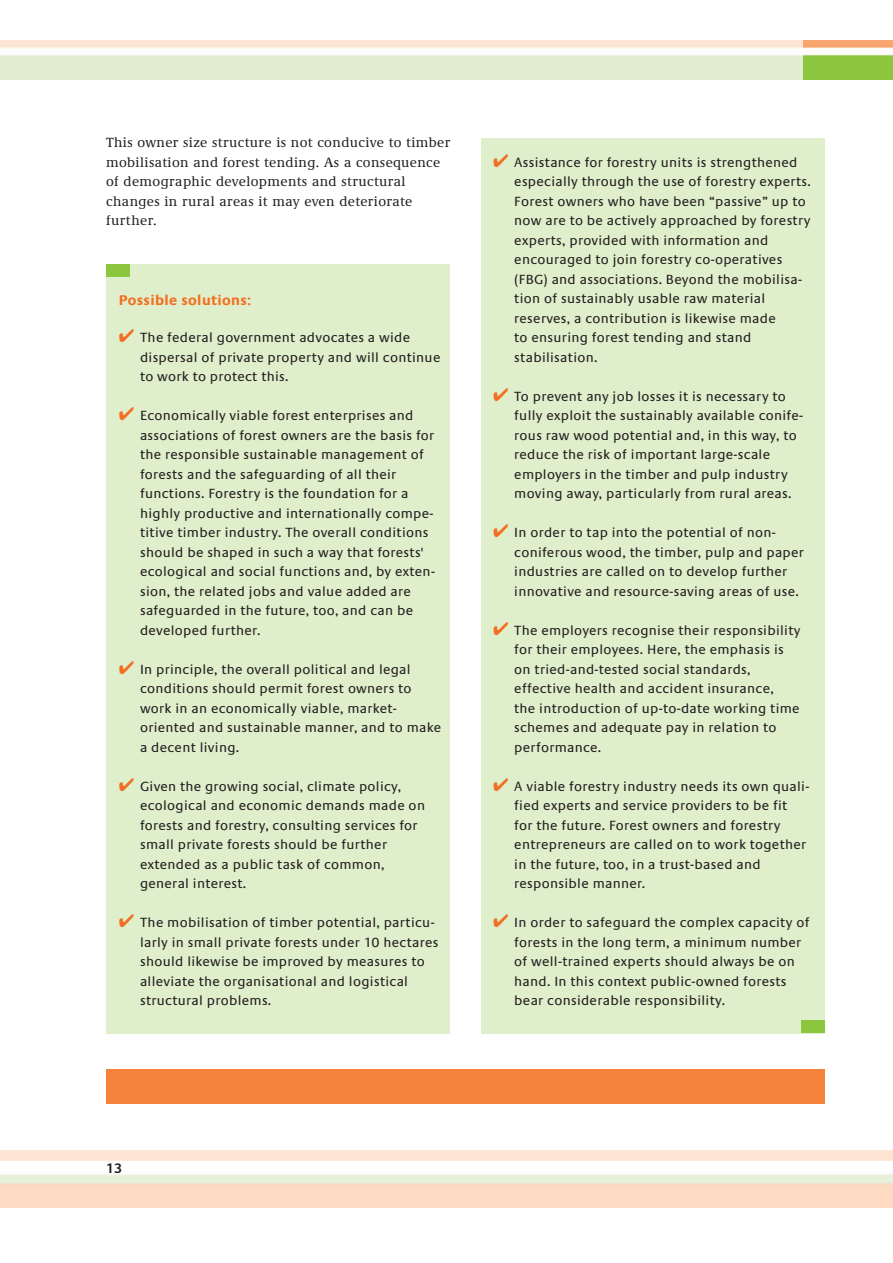
<style>
.page{position:relative;width:893px;height:1263px;background:#fff}
.page>*{position:absolute;margin:0;border:0;box-sizing:border-box;transform-origin:0 0}
.t1{font:700 14.55px "Praxis EF";letter-spacing:.025em;color:#f36f21}
.t2{font:600 14.25px "Praxis EF";color:#231f20}
.t3{font:13.8px/19.5px "Praxis EF";letter-spacing:.025em;color:#231f20}
.t4{font:500 13.8px/19.5px "Demos EF";letter-spacing:.03em;color:#231f20}
.s1{color:#f36f21}
</style>
<div class="page">
<div style="left:481px;top:138px;width:344px;height:895px;background:#dfeecb"></div>
<div style="left:106px;top:264px;width:343px;height:769px;background:#dfeecb"></div>
<img style="left:803px;top:40px;width:89px;height:40px">
<div style="left:106px;top:264px;width:23px;height:12px;background:#8cc63f"></div>
<div style="left:801px;top:1021px;width:24px;height:12px;background:#8cc63f"></div>
<div style="left:106px;top:1069px;width:719px;height:34px;background:#f5833c"></div>
<p class="t4" style="left:106px;top:134px;width:346px">This owner size structure is not conducive to timber mobilisation and forest tending. As a consequence of demographic developments and structural changes in rural areas it may even deteriorate further.</p>
<p class="t1" style="left:119px;top:294px;width:134px">Possible solutions:</p>
<p class="t3" style="left:140px;top:329px;width:302px;text-indent:-21px"><span class="s1">✔</span> The federal government advocates a wide dispersal of private property and will continue to work to protect this.</p>
<p class="t3" style="left:140px;top:407px;width:296px;text-indent:-21px"><span class="s1">✔</span> Economically viable forest enterprises and associations of forest owners are the basis for the responsible sustainable management of forests and the safeguarding of all their functions. Forestry is the foundation for a highly productive and internationally compe&shy;titive timber industry. The overall conditions should be shaped in such a way that forests' ecological and social functions and, by exten&shy;sion, the related jobs and value added are safeguarded in the future, too, and can be developed further.</p>
<p class="t3" style="left:140px;top:660px;width:302px;text-indent:-21px"><span class="s1">✔</span> In principle, the overall political and legal conditions should permit forest owners to work in an economically viable, market&shy;oriented and sustainable manner, and to make a decent living.</p>
<p class="t3" style="left:140px;top:777px;width:286px;text-indent:-21px"><span class="s1">✔</span> Given the growing social, climate policy, ecological and economic demands made on forests and forestry, consulting services for small private forests should be further extended as a public task of common, general interest.</p>
<p class="t3" style="left:140px;top:914px;width:300px;text-indent:-21px"><span class="s1">✔</span> The mobilisation of timber potential, particu&shy;larly in small private forests under 10 hectares should likewise be improved by measures to alleviate the organisational and logistical structural problems.</p>
<p class="t3" style="left:514px;top:153px;width:298px;text-indent:-21px"><span class="s1">✔</span> Assistance for forestry units is strengthened especially through the use of forestry experts.<br>Forest owners who have been “passive” up to now are to be actively approached by forestry experts, provided with information and encouraged to join forestry co-operatives (FBG) and associations. Beyond the mobilisa&shy;tion of sustainably usable raw material reserves, a contribution is likewise made<br>to ensuring forest tending and stand stabilisation.</p>
<p class="t3" style="left:514px;top:387px;width:290px;text-indent:-21px"><span class="s1">✔</span> To prevent any job losses it is necessary to fully exploit the sustainably available conife&shy;rous raw wood potential and, in this way, to reduce the risk of important large-scale employers in the timber and pulp industry moving away, particularly from rural areas.</p>
<p class="t3" style="left:514px;top:524px;width:291px;text-indent:-21px"><span class="s1">✔</span> In order to tap into the potential of non&shy;coniferous wood, the timber, pulp and paper industries are called on to develop further innovative and resource-saving areas of use.</p>
<p class="t3" style="left:514px;top:621px;width:288px;text-indent:-21px"><span class="s1">✔</span> The employers recognise their responsibility for their employees. Here, the emphasis is on tried-and-tested social standards, effective health and accident insurance,<br>the introduction of up-to-date working time schemes and adequate pay in relation to performance.</p>
<p class="t3" style="left:514px;top:777px;width:297px;text-indent:-21px"><span class="s1">✔</span> A viable forestry industry needs its own quali&shy;fied experts and service providers to be fit<br>for the future. Forest owners and forestry entrepreneurs are called on to work together in the future, too, in a trust-based and responsible manner.</p>
<p class="t3" style="left:514px;top:914px;width:297px;text-indent:-21px"><span class="s1">✔</span> In order to safeguard the complex capacity of forests in the long term, a minimum number of well-trained experts should always be on hand. In this context public-owned forests bear considerable responsibility.</p>
<p class="t2" style="left:106px;top:1163px;width:18px">13</p>
</div>
